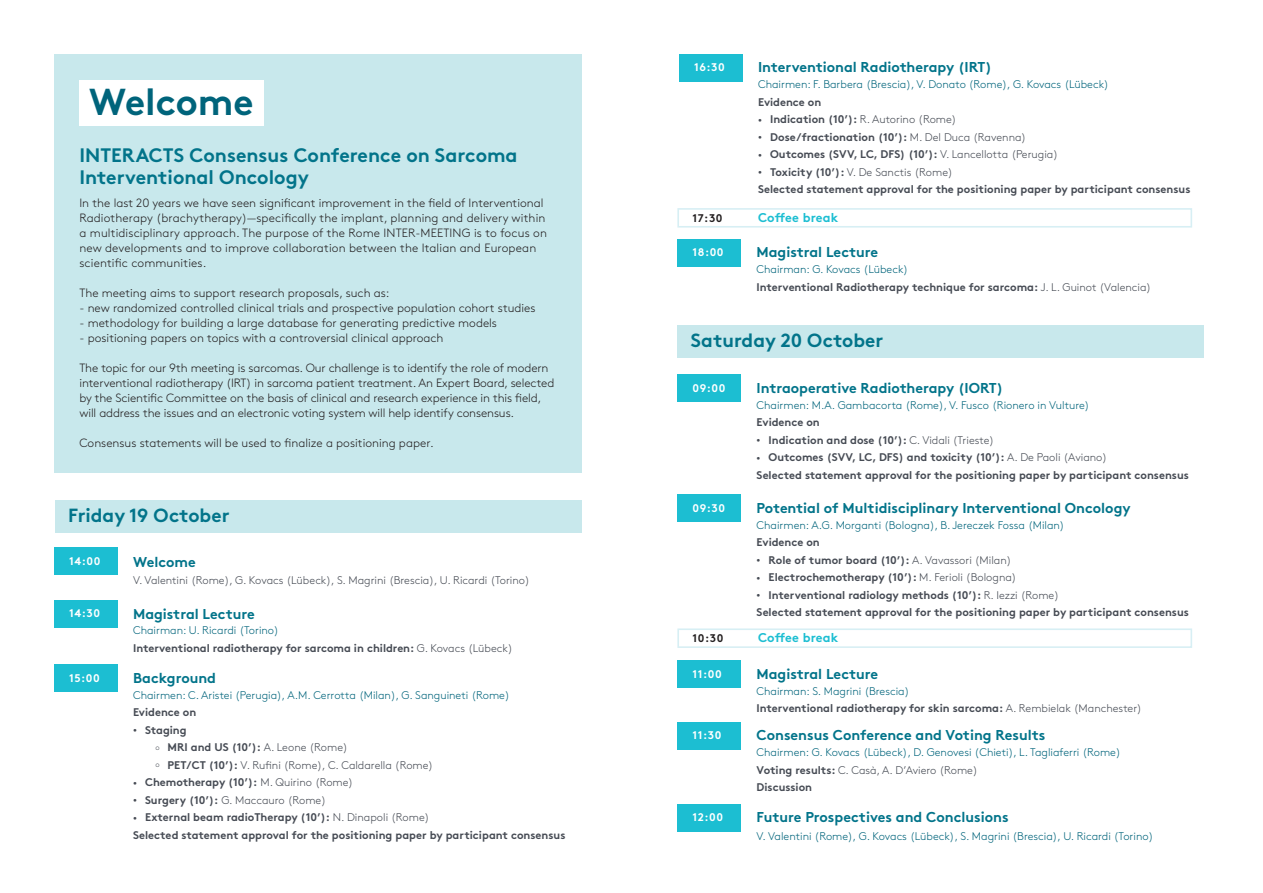
<style>
.page{position:relative;width:1263px;height:893px;background:#fff}
.page>*{position:absolute;margin:0;border:0;box-sizing:border-box;transform-origin:0 0}
.t1{font:700 37.5px "Brown Pro";color:#00647b}
.t2{font:700 19.5px/22.5px "Brown Pro";color:#02748a}
.t3{font:700 19.05px "Brown Pro";color:#02748a}
.t4{font:700 14.25px "Brown Pro";color:#02748a}
.t5{font:700 12.75px "Brown Pro";letter-spacing:.01em;color:#1cbed2}
.t6{font:300 12px/15px "Brown Pro";color:#231f20}
.t7{font:700 11.1px/17.4px "Brown Pro";color:#464b54}
.t8{font:300 11.1px/17.4px "Brown Pro";color:#00647b}
.t9{font:300 11.1px/17.4px "Brown Pro";color:#464b54}
.t10{font:700 11.1px "Brown Pro";letter-spacing:.05em;color:#fff}
.t11{font:700 11.1px "Brown Pro";letter-spacing:.05em;color:#231f20}
.s1{font-weight:300;color:#00647b}
.s2{font-weight:300}
.s3{font-size:7.5px}
.s4{font-weight:700}
.s5{font-weight:300;font-size:7.5px}
.s6{font-weight:700;color:#464b54}
.s7{color:#464b54}
</style>
<div class="page">
<div style="left:55px;top:500px;width:527px;height:32px;background:#c8e8ec"></div>
<div style="left:677px;top:326px;width:527px;height:32px;background:#c8e8ec"></div>
<div style="left:54px;top:548px;width:64px;height:27px;background:#1cbed2"></div>
<div style="left:54px;top:600px;width:64px;height:27px;background:#1cbed2"></div>
<div style="left:677px;top:239px;width:64px;height:27px;background:#1cbed2"></div>
<div style="left:677px;top:660px;width:64px;height:28px;background:#1cbed2"></div>
<div style="left:677px;top:375px;width:64px;height:27px;background:#1cbed2"></div>
<div style="left:677px;top:722px;width:64px;height:27px;background:#1cbed2"></div>
<div style="left:677px;top:804px;width:64px;height:27px;background:#1cbed2"></div>
<div style="left:677px;top:495px;width:64px;height:27px;background:#1cbed2"></div>
<div style="left:54px;top:664px;width:64px;height:28px;background:#1cbed2"></div>
<div style="left:679px;top:54px;width:64px;height:27px;background:#1cbed2"></div>
<div style="left:677px;top:208px;width:515px;height:20px;border:2px solid #d7eff4"></div>
<div style="left:677px;top:628px;width:515px;height:20px;border:2px solid #d7eff4"></div>
<div style="left:54px;top:54px;width:528px;height:418px;background:#c8e8ec"></div>
<div style="left:79px;top:80px;width:185px;height:46px;background:#fff"></div>
<h1 class="t1" style="left:89px;top:72px;width:166px">Welcome</h1>
<h2 class="t2" style="left:79px;top:142px;width:440px">INTERACTS Consensus Conference on Sarcoma<br>Interventional Oncology</h2>
<p class="t6" style="left:79px;top:194px;width:469px">In the last 20 years we have seen significant improvement in the field of Interventional Radiotherapy (brachytherapy)—specifically the implant, planning and delivery within a multidisciplinary approach. The purpose of the Rome INTER-MEETING is to focus on new developments and to improve collaboration between the Italian and European scientific communities.</p>
<p class="t6" style="left:79px;top:284px;width:312px">The meeting aims to support research proposals, such as:</p>
<p class="t6" style="left:79px;top:299px;width:458px">- new randomized controlled clinical trials and prospective population cohort studies</p>
<p class="t6" style="left:79px;top:314px;width:419px">- methodology for building a large database for generating predictive models</p>
<p class="t6" style="left:79px;top:329px;width:366px">- positioning papers on topics with a controversial clinical approach</p>
<p class="t6" style="left:79px;top:359px;width:476px">The topic for our 9th meeting is sarcomas. Our challenge is to identify the role of modern interventional radiotherapy (IRT) in sarcoma patient treatment. An Expert Board, selected by the Scientific Committee on the basis of clinical and research experience in this field, will address the issues and an electronic voting system will help identify consensus.</p>
<p class="t6" style="left:79px;top:434px;width:356px">Consensus statements will be used to finalize a positioning paper.</p>
<h3 class="t3" style="left:68px;top:500px;width:163px">Friday 19 October</h3>
<p class="t10" style="left:69px;top:552px;width:33px">14:00</p>
<p class="t10" style="left:69px;top:604px;width:33px">14:30</p>
<p class="t10" style="left:69px;top:669px;width:32px">15:00</p>
<p class="t4" style="left:133px;top:550px;width:64px">Welcome</p>
<p class="t9" style="left:133px;top:571px;width:398px">V. Valentini (Rome), G. Kovacs (Lübeck), S. Magrini (Brescia), U. Ricardi (Torino)</p>
<p class="t4" style="left:133px;top:602px;width:123px">Magistral Lecture</p>
<p class="t7" style="left:133px;top:621px;width:381px"><span class="s1">Chairman: U. Ricardi (Torino)<br></span>Interventional radiotherapy for sarcoma in children: <span class="s2">G. Kovacs (Lübeck)</span></p>
<p class="t4" style="left:133px;top:666px;width:85px">Background</p>
<p class="t8" style="left:133px;top:685px;width:378px">Chairmen: C. Aristei (Perugia), A.M. Cerrotta (Milan), G. Sanguineti (Rome)</p>
<p class="t7" style="left:133px;top:703px;width:65px">Evidence on</p>
<p class="t9" style="left:156px;top:720px;width:279px;text-indent:-22px"><span class="s3">•</span> <span class="s4">Staging<br></span><span class="s3">o</span> <span class="s4">MRI and US (10’):</span> A. Leone (Rome)<br><span class="s3">o</span> <span class="s4">PET/CT (10’):</span> V. Rufini (Rome), C. Caldarella (Rome)</p>
<p class="t7" style="left:133px;top:772px;width:222px"><span class="s5">•</span> Chemotherapy (10’): <span class="s2">M. Quirino (Rome)</span></p>
<p class="t9" style="left:133px;top:790px;width:195px"><span class="s3">•</span> <span class="s4">Surgery (10’):</span> G. Maccauro (Rome)</p>
<p class="t7" style="left:133px;top:807px;width:434px"><span class="s5">•</span> External beam radioTherapy (10’): <span class="s2">N. Dinapoli (Rome)<br></span>Selected statement approval for the positioning paper by participant consensus</p>
<p class="t10" style="left:694px;top:58px;width:32px">16:30</p>
<p class="t4" style="left:758px;top:56px;width:235px">Interventional Radiotherapy (IRT)</p>
<p class="t8" style="left:758px;top:75px;width:352px">Chairmen: F. Barbera (Brescia), V. Donato (Rome), G. Kovacs (Lübeck)</p>
<p class="t7" style="left:758px;top:92px;width:65px">Evidence on</p>
<p class="t7" style="left:758px;top:110px;width:200px"><span class="s5">•</span> Indication (10’): <span class="s2">R. Autorino (Rome)</span></p>
<p class="t7" style="left:758px;top:127px;width:270px"><span class="s5">•</span> Dose/fractionation (10’): <span class="s2">M. Del Duca (Ravenna)</span></p>
<p class="t7" style="left:758px;top:144px;width:301px"><span class="s5">•</span> Outcomes (SVV, LC, DFS) (10’): <span class="s2">V. Lancellotta (Perugia)</span></p>
<p class="t7" style="left:758px;top:162px;width:434px"><span class="s5">•</span> Toxicity (10’): <span class="s2">V. De Sanctis (Rome)<br></span>Selected statement approval for the positioning paper by participant consensus</p>
<p class="t11" style="left:692px;top:209px;width:32px">17:30</p>
<p class="t5" style="left:758px;top:207px;width:82px">Coffee break</p>
<p class="t10" style="left:692px;top:243px;width:33px">18:00</p>
<p class="t4" style="left:756px;top:241px;width:123px">Magistral Lecture</p>
<p class="t7" style="left:756px;top:259px;width:396px"><span class="s1">Chairman: G. Kovacs (Lübeck)<br></span>Interventional Radiotherapy technique for sarcoma: <span class="s2">J. L. Guinot (Valencia)</span></p>
<h3 class="t3" style="left:691px;top:325px;width:194px">Saturday 20 October</h3>
<p class="t10" style="left:693px;top:379px;width:34px">09:00</p>
<p class="t4" style="left:757px;top:376px;width:248px">Intraoperative Radiotherapy (IORT)</p>
<p class="t8" style="left:757px;top:396px;width:335px">Chairmen: M.A. Gambacorta (Rome), V. Fusco (Rionero in Vulture)</p>
<p class="t7" style="left:757px;top:413px;width:65px">Evidence on</p>
<p class="t7" style="left:757px;top:430px;width:239px"><span class="s5">•</span> Indication and dose (10’): <span class="s2">C. Vidali (Trieste)</span></p>
<p class="t7" style="left:757px;top:448px;width:434px"><span class="s5">•</span> Outcomes (SVV, LC, DFS) and toxicity (10’): <span class="s2">A. De Paoli (Aviano)<br></span>Selected statement approval for the positioning paper by participant consensus</p>
<p class="t10" style="left:693px;top:499px;width:34px">09:30</p>
<p class="t4" style="left:757px;top:497px;width:376px">Potential of Multidisciplinary Interventional Oncology</p>
<p class="t8" style="left:757px;top:516px;width:310px">Chairmen: A.G. Morganti (Bologna), B. Jereczek Fossa (Milan)</p>
<p class="t7" style="left:757px;top:533px;width:65px">Evidence on</p>
<p class="t7" style="left:757px;top:550px;width:256px"><span class="s5">•</span> Role of tumor board (10’): <span class="s2">A. Vavassori (Milan)</span></p>
<p class="t7" style="left:757px;top:568px;width:261px"><span class="s5">•</span> Electrochemotherapy (10’): <span class="s2">M. Ferioli (Bologna)</span></p>
<p class="t7" style="left:757px;top:585px;width:434px"><span class="s5">•</span> Interventional radiology methods (10’): <span class="s2">R. Iezzi (Rome)<br></span>Selected statement approval for the positioning paper by participant consensus</p>
<p class="t11" style="left:692px;top:629px;width:32px">10:30</p>
<p class="t5" style="left:758px;top:627px;width:82px">Coffee break</p>
<p class="t10" style="left:692px;top:665px;width:31px">11:00</p>
<p class="t4" style="left:756px;top:662px;width:123px">Magistral Lecture</p>
<p class="t7" style="left:756px;top:681px;width:387px"><span class="s1">Chairman: S. Magrini (Brescia)<br></span>Interventional radiotherapy for skin sarcoma: <span class="s2">A. Rembielak (Manchester)</span></p>
<p class="t10" style="left:693px;top:726px;width:30px">11:30</p>
<p class="t10" style="left:693px;top:808px;width:32px">12:00</p>
<p class="t4" style="left:757px;top:724px;width:290px">Consensus Conference and Voting Results</p>
<p class="t8" style="left:757px;top:743px;width:366px">Chairmen: G. Kovacs (Lübeck), D. Genovesi (Chieti), L. Tagliaferri (Rome)<br><span class="s6">Voting results:</span> <span class="s7">C. Casà, A. D’Aviero (Rome)<br></span><span class="s6">Discussion</span></p>
<p class="t4" style="left:757px;top:806px;width:253px">Future Prospectives and Conclusions</p>
<p class="t8" style="left:757px;top:826px;width:398px">V. Valentini (Rome), G. Kovacs (Lübeck), S. Magrini (Brescia), U. Ricardi (Torino)</p>
</div>
